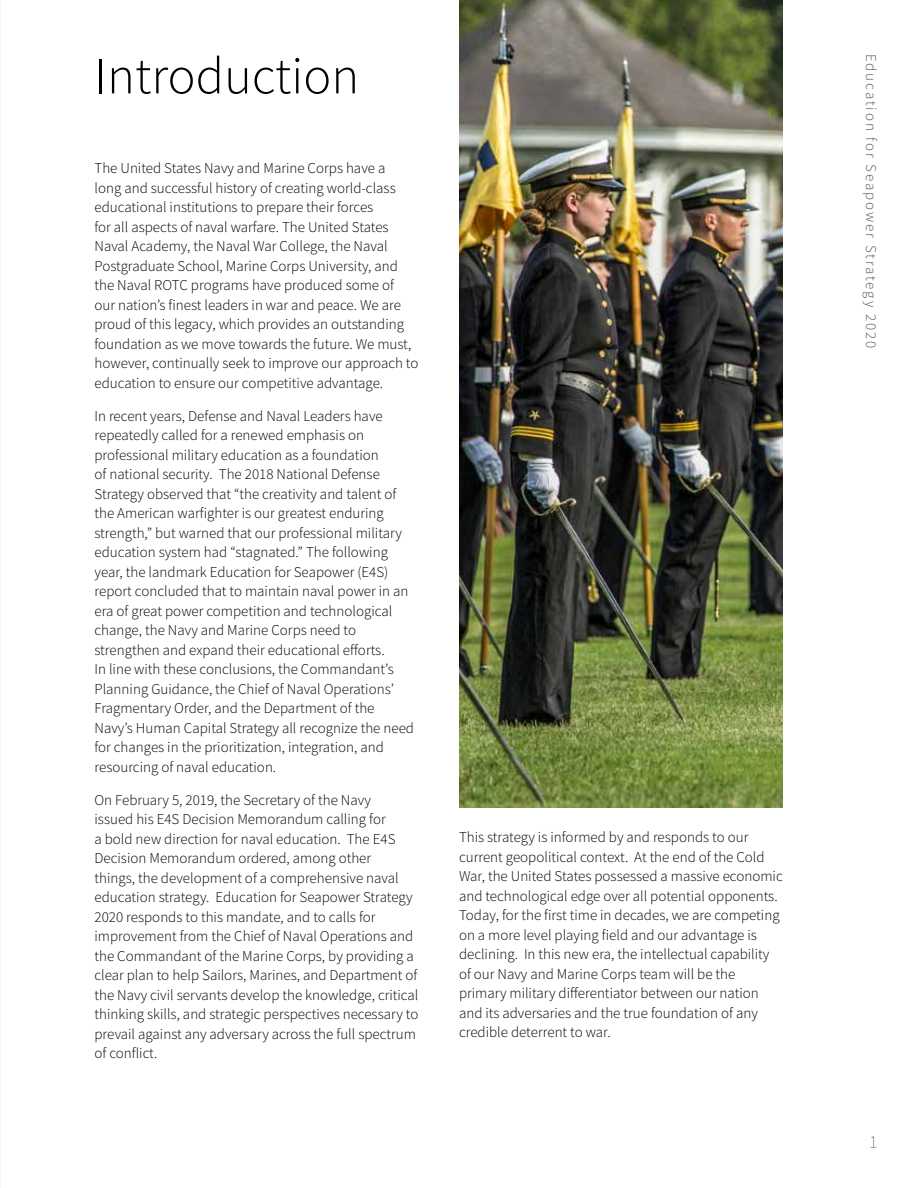
<style>
.page{position:relative;width:918px;height:1188px;background:#fff}
.page>*{position:absolute;margin:0;border:0;box-sizing:border-box;transform-origin:0 0}
.t1{font:52.5px "Source Sans Variable";letter-spacing:.005em;color:#000}
.t2{font:18px "Source Sans Variable";color:#58595b}
.t3{font:15px/19.5px "Source Sans Variable";letter-spacing:.005em;color:#000}
.t4{font:15px "Source Sans Variable";letter-spacing:.13em;color:#58595b}
</style>
<div class="page">
<img style="left:459px;top:0;width:324px;height:808px">
<h1 class="t1" style="left:94px;top:44px;width:266px">Introduction</h1>
<p class="t3" style="left:94px;top:159px;width:325px">The United States Navy and Marine Corps have a<br>long and successful history of creating world-class educational institutions to prepare their forces<br>for all aspects of naval warfare. The United States Naval Academy, the Naval War College, the Naval Postgraduate School, Marine Corps University, and the Naval ROTC programs have produced some of<br>our nation’s finest leaders in war and peace. We are proud of this legacy, which provides an outstanding foundation as we move towards the future. We must, however, continually seek to improve our approach to education to ensure our competitive advantage.</p>
<p class="t3" style="left:94px;top:406px;width:321px">In recent years, Defense and Naval Leaders have repeatedly called for a renewed emphasis on professional military education as a foundation<br>of national security. The 2018 National Defense Strategy observed that “the creativity and talent of the American warfighter is our greatest enduring strength,” but warned that our professional military education system had “stagnated.” The following year, the landmark Education for Seapower (E4S) report concluded that to maintain naval power in an era of great power competition and technological change, the Navy and Marine Corps need to strengthen and expand their educational efforts.<br>In line with these conclusions, the Commandant’s Planning Guidance, the Chief of Naval Operations’ Fragmentary Order, and the Department of the Navy’s Human Capital Strategy all recognize the need for changes in the prioritization, integration, and resourcing of naval education.</p>
<p class="t3" style="left:94px;top:790px;width:325px">On February 5, 2019, the Secretary of the Navy<br>issued his E4S Decision Memorandum calling for<br>a bold new direction for naval education. The E4S Decision Memorandum ordered, among other<br>things, the development of a comprehensive naval education strategy. Education for Seapower Strategy 2020 responds to this mandate, and to calls for improvement from the Chief of Naval Operations and the Commandant of the Marine Corps, by providing a clear plan to help Sailors, Marines, and Department of the Navy civil servants develop the knowledge, critical thinking skills, and strategic perspectives necessary to prevail against any adversary across the full spectrum of conflict.</p>
<p class="t3" style="left:459px;top:827px;width:325px">This strategy is informed by and responds to our current geopolitical context. At the end of the Cold War, the United States possessed a massive economic and technological edge over all potential opponents.<br>Today, for the first time in decades, we are competing on a more level playing field and our advantage is declining. In this new era, the intellectual capability of our Navy and Marine Corps team will be the primary military differentiator between our nation and its adversaries and the true foundation of any credible deterrent to war.</p>
<p class="t4" style="left:880px;top:54px;width:296px;rotate:90deg">Education for Seapower Strategy 2020</p>
<p class="t2" style="left:869px;top:1131px;width:10px">1</p>
</div>
